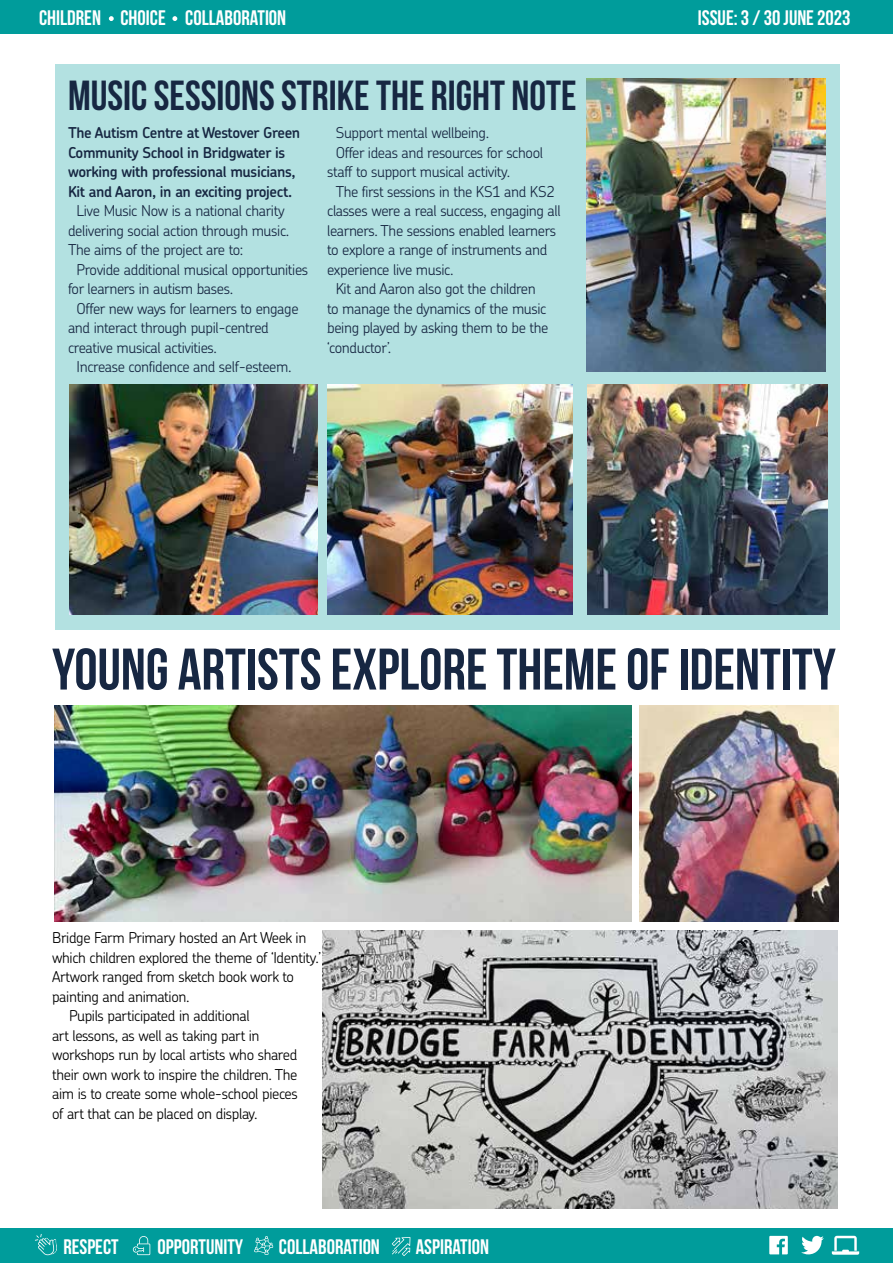
<style>
.page{position:relative;width:893px;height:1263px;background:#fff}
.page>*{position:absolute;margin:0;border:0;box-sizing:border-box;transform-origin:0 0}
.t1{font:58.5px "Bebas Neue";color:#172742}
.t2{font:42px "Bebas Neue";color:#172742}
.t3{font:21px "Bebas Neue";color:#fff}
.t4{font:300 15px "Chevin Pro";letter-spacing:-.025em;color:#172742}
.t5{font:300 15px "Chevin Pro";letter-spacing:-.025em;color:#000}
.t6{font:600 15px/19.5px "Chevin Pro";letter-spacing:-.025em;color:#172742}
</style>
<div class="page">
<div style="left:0;top:1229px;width:893px;height:34px;background:#009c9b"></div>
<svg style="left:769px;top:1236px;width:19px;height:18px"></svg>
<svg style="left:801px;top:1236px;width:23px;height:18px"></svg>
<svg style="left:35px;top:1234px;width:22px;height:21px"></svg>
<svg style="left:254px;top:1236px;width:19px;height:19px"></svg>
<svg style="left:133px;top:1236px;width:17px;height:19px"></svg>
<svg style="left:392px;top:1237px;width:18px;height:19px"></svg>
<svg style="left:832px;top:1236px;width:27px;height:19px"></svg>
<div style="left:0;top:0;width:893px;height:34px;background:#009c9b"></div>
<svg style="left:109px;top:16px;width:5px;height:5px"></svg>
<svg style="left:172px;top:16px;width:5px;height:5px"></svg>
<div style="left:55px;top:64px;width:785px;height:565px;background:#b3e1e1"></div>
<img style="left:587px;top:385px;width:240px;height:229px">
<img style="left:587px;top:78px;width:239px;height:293px">
<img style="left:69px;top:385px;width:248px;height:229px">
<img style="left:328px;top:385px;width:245px;height:229px">
<img style="left:639px;top:705px;width:200px;height:217px">
<img style="left:54px;top:705px;width:577px;height:217px">
<img style="left:322px;top:931px;width:515px;height:278px">
<h3 class="t3" style="left:39px;top:6px;width:249px">CHILDREN CHOICE COLLABORATION</h3>
<h3 class="t3" style="left:698px;top:6px;width:154px">ISSUE: 3 / 30 JUNE 2023</h3>
<h2 class="t2" style="left:68px;top:73px;width:510px">MUSIC SESSIONS STRIKE THE RIGHT NOTE</h2>
<p class="t6" style="left:68px;top:123px;width:234px">The Autism Centre at Westover Green Community School in Bridgwater is working with professional musicians, Kit and Aaron, in an exciting project.</p>
<p class="t4" style="left:77px;top:201px;width:210px">Live Music Now is a national charity</p>
<p class="t4" style="left:68px;top:220px;width:223px">delivering social action through music.</p>
<p class="t4" style="left:68px;top:240px;width:177px">The aims of the project are to:</p>
<p class="t4" style="left:77px;top:259px;width:233px">Provide additional musical opportunities</p>
<p class="t4" style="left:68px;top:279px;width:167px">for learners in autism bases.</p>
<p class="t4" style="left:77px;top:298px;width:224px">Offer new ways for learners to engage</p>
<p class="t4" style="left:68px;top:318px;width:202px">and interact through pupil-centred</p>
<p class="t4" style="left:68px;top:337px;width:150px">creative musical activities.</p>
<p class="t4" style="left:77px;top:357px;width:216px">Increase confidence and self-esteem.</p>
<p class="t4" style="left:336px;top:123px;width:155px">Support mental wellbeing.</p>
<p class="t4" style="left:336px;top:142px;width:209px">Offer ideas and resources for school</p>
<p class="t4" style="left:327px;top:162px;width:185px">staff to support musical activity.</p>
<p class="t4" style="left:336px;top:181px;width:221px">The first sessions in the KS1 and KS2</p>
<p class="t4" style="left:327px;top:201px;width:235px">classes were a real success, engaging all</p>
<p class="t4" style="left:327px;top:220px;width:230px">learners. The sessions enabled learners</p>
<p class="t4" style="left:327px;top:240px;width:222px">to explore a range of instruments and</p>
<p class="t4" style="left:327px;top:259px;width:128px">experience live music.</p>
<p class="t4" style="left:336px;top:279px;width:202px">Kit and Aaron also got the children</p>
<p class="t4" style="left:327px;top:298px;width:221px">to manage the dynamics of the music</p>
<p class="t4" style="left:327px;top:318px;width:223px">being played by asking them to be the</p>
<p class="t4" style="left:327px;top:337px;width:66px">‘conductor’.</p>
<h1 class="t1" style="left:52px;top:637px;width:785px">YOUNG ARTISTS EXPLORE THEME OF IDENTITY</h1>
<p class="t5" style="left:52px;top:927px;width:256px">Bridge Farm Primary hosted an Art Week in</p>
<p class="t5" style="left:52px;top:947px;width:271px">which children explored the theme of ‘Identity.’</p>
<p class="t5" style="left:52px;top:966px;width:243px">Artwork ranged from sketch book work to</p>
<p class="t5" style="left:52px;top:986px;width:139px">painting and animation.</p>
<p class="t5" style="left:69px;top:1005px;width:182px">Pupils participated in additional</p>
<p class="t5" style="left:52px;top:1025px;width:209px">art lessons, as well as taking part in</p>
<p class="t5" style="left:52px;top:1044px;width:247px">workshops run by local artists who shared</p>
<p class="t5" style="left:52px;top:1064px;width:247px">their own work to inspire the children. The</p>
<p class="t5" style="left:52px;top:1083px;width:247px">aim is to create some whole-school pieces</p>
<p class="t5" style="left:52px;top:1103px;width:207px">of art that can be placed on display.</p>
<h3 class="t3" style="left:63px;top:1235px;width:57px">RESPECT</h3>
<h3 class="t3" style="left:158px;top:1235px;width:87px">OPPORTUNITY</h3>
<h3 class="t3" style="left:279px;top:1235px;width:102px">COLLABORATION</h3>
<h3 class="t3" style="left:416px;top:1235px;width:75px">ASPIRATION</h3>
</div>
